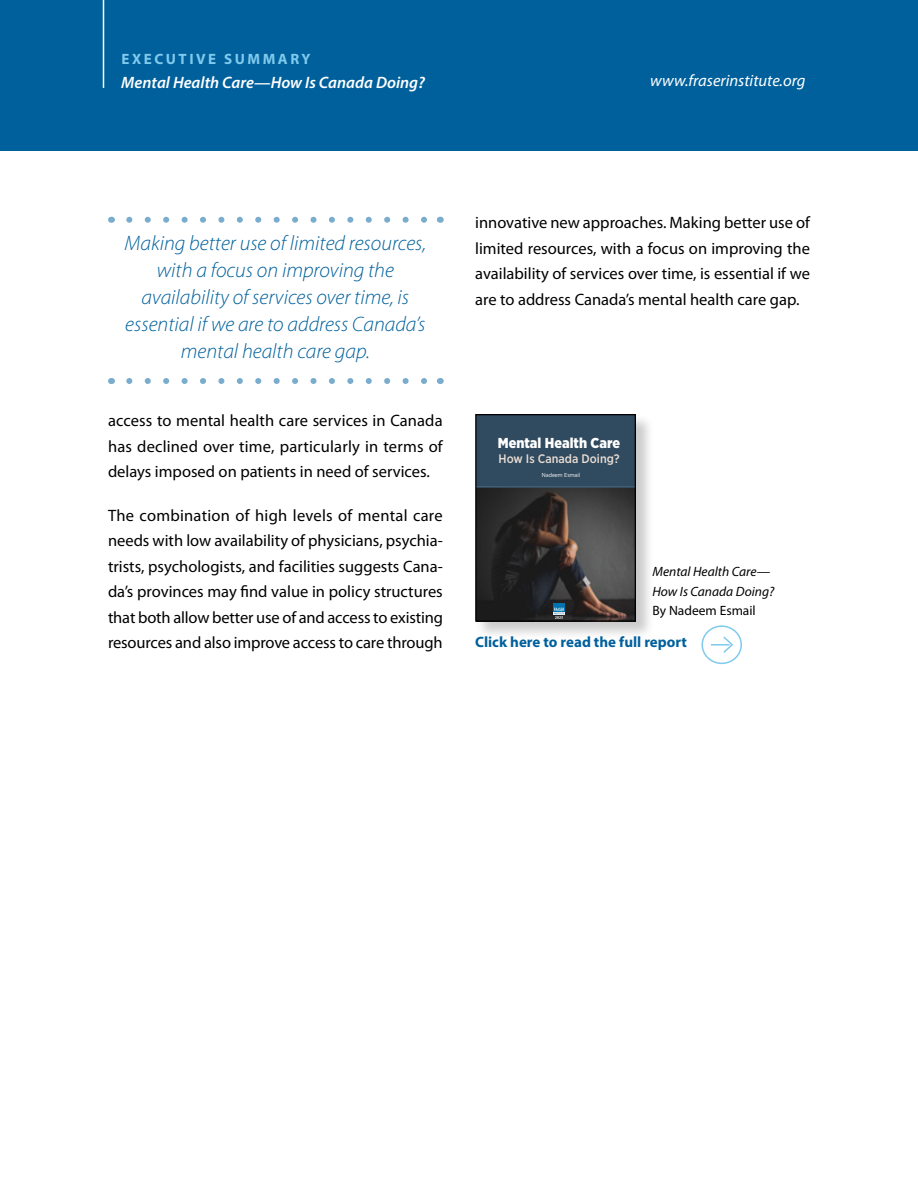
<style>
.page{position:relative;width:918px;height:1188px;background:#fff}
.page>*{position:absolute;margin:0;border:0;box-sizing:border-box;transform-origin:0 0}
.Pull_quote{font:italic 300 21px/27px "Myriad Pro";color:#00609c;text-align:center}
.Body_copy{font:16.5px/25.5px "Myriad Pro";color:#000;text-align:justify}
.t1{font:italic 600 16.5px "Myriad Pro";color:#fff}
.t2{font:italic 16.5px "Myriad Pro";color:#fff}
.t3{font:700 15px "Myriad Pro";color:#00609c}
.t4{font:700 15px "Myriad Pro";letter-spacing:.17em;color:#7fcaed}
.t5{font:900 14.4px "Gotham Narrow";color:#fff}
.Diagram_caption___Report_title{font:italic 13.5px/19.5px "Myriad Pro";color:#000}
.Diagram_caption___Report_title-2{font:13.5px "Myriad Pro";color:#000}
.t6{font:500 12.3px "Gotham Narrow";color:#eaded5}
.t7{font:5.7px "Gotham Narrow";color:#fff}
</style>
<div class="page">
<div style="left:0;top:0;width:918px;height:150px;background:#00609c"></div>
<hr style="left:103px;top:0;width:1px;height:88px;background:#fff">
<div style="left:701px;top:625px;width:41px;height:39px;border:2px solid #7fcaed;border-radius:50%"></div>
<svg style="left:711px;top:636px;width:23px;height:17px"></svg>
<div style="left:474px;top:414px;width:180px;height:226px;background:#000;opacity:.21"></div>
<svg style="left:477px;top:416px;width:157px;height:204px;background:#353c43"></svg>
<div style="left:475px;top:414px;width:161px;height:208px;border:1px solid #000"></div>
<svg style="left:129px;top:217px;width:298px;height:6px"></svg>
<svg style="left:129px;top:378px;width:298px;height:6px"></svg>
<p class="t4" style="left:121px;top:49px;width:191px">EXECUTIVE SUMMARY</p>
<p class="t1" style="left:121px;top:72px;width:305px">Mental Health Care—How Is Canada Doing?</p>
<p class="t2" style="left:650px;top:71px;width:157px">www.fraserinstitute.org</p>
<p class="Pull_quote" style="left:125px;top:230px;width:303px">Making better use of limited resources, with a focus on improving the availability of services over time, is essential if we are to address Canada’s mental health care gap.</p>
<p class="Body_copy" style="left:108px;top:408px;width:336px">access to mental health care services in Canada has declined over time, particularly in terms of delays imposed on patients in need of services.</p>
<p class="Body_copy" style="left:108px;top:502px;width:337px">The combination of high levels of mental care needs with low availability of physicians, psychia&shy;trists, psychologists, and facilities suggests Cana&shy;da’s provinces may find value in policy structures that both allow better use of and access to existing resources and also improve access to care through</p>
<p class="Body_copy" style="left:475px;top:210px;width:336px">innovative new approaches. Making better use of limited resources, with a focus on improving the availability of services over time, is essential if we are to address Canada’s mental health care gap.</p>
<p class="t5" style="left:498px;top:434px;width:124px">Mental Health Care</p>
<p class="t6" style="left:499px;top:451px;width:123px">How Is Canada Doing?</p>
<p class="t7" style="left:542px;top:472px;width:40px">Nadeem Esmail</p>
<p class="Diagram_caption___Report_title" style="left:652px;top:562px;width:123px">Mental Health Care—<br>How Is Canada Doing?</p>
<p class="Diagram_caption___Report_title-2" style="left:652px;top:602px;width:105px">By Nadeem Esmail</p>
<p class="t3" style="left:475px;top:633px;width:213px">Click here to read the full report</p>
</div>
